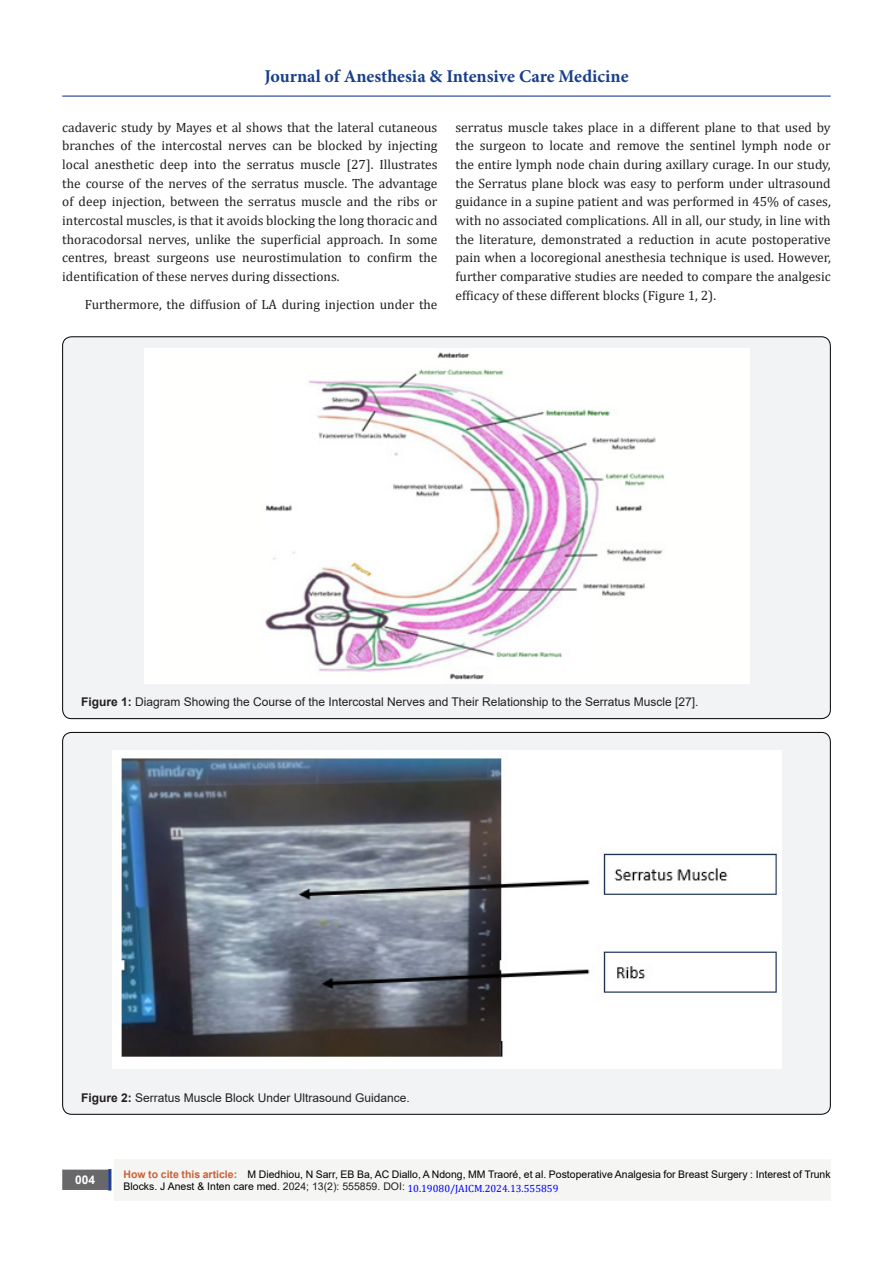
<style>
.page{position:relative;width:893px;height:1263px;background:#fff}
.page>*{position:absolute;margin:0;border:0;box-sizing:border-box;transform-origin:0 0}
.t1{font:700 18px "Minion Pro";color:#183f89}
.t2{font:13.5px/18.8px "Cambria";color:#231f20;text-align:justify}
.t3{font:12px "Arial";color:#231f20}
.t4{font:700 12px "Arial";color:#fff}
.t5{font:10.5px/14.1px "Arial";color:#000}
.s1{font-weight:700}
.s2{font-weight:700;color:#ca6035}
.s3{color:#231f20}
.s4{font-family:"Cambria";color:#00f}
</style>
<div class="page">
<div style="left:115px;top:1160px;width:716px;height:41px;background:#f5f5f4"></div>
<div style="left:63px;top:1170px;width:44px;height:19px;background:#68676a"></div>
<div style="left:62px;top:1169px;width:46px;height:21px;border:2px solid #68676a"></div>
<div style="left:108px;top:1169px;width:3px;height:21px;background:#253f8e;border:2px solid #253f8e"></div>
<hr style="left:62px;top:96px;width:769px;height:1px;background:#253f8e">
<div style="left:63px;top:337px;width:767px;height:382px;background:#f2f3f4;border-radius:9px"></div>
<img style="left:145px;top:348px;width:604px;height:336px">
<div style="left:63px;top:732px;width:767px;height:382px;background:#f2f3f4;border-radius:9px"></div>
<img style="left:112px;top:750px;width:670px;height:318px">
<h1 class="t1" style="left:264px;top:63px;width:366px">Journal of Anesthesia &amp; Intensive Care Medicine</h1>
<p class="t2" style="left:62px;top:117px;width:377px">cadaveric study by Mayes et al shows that the lateral cutaneous branches of the intercostal nerves can be blocked by injecting local anesthetic deep into the serratus muscle [27]. Illustrates the course of the nerves of the serratus muscle. The advantage of deep injection, between the serratus muscle and the ribs or intercostal muscles, is that it avoids blocking the long thoracic and thoracodorsal nerves, unlike the superficial approach. In some centres, breast surgeons use neurostimulation to confirm the identification of these nerves during dissections.</p>
<p class="t2" style="left:85px;top:295px;width:354px">Furthermore, the diffusion of LA during injection under the</p>
<p class="t2" style="left:455px;top:117px;width:377px">serratus muscle takes place in a different plane to that used by the surgeon to locate and remove the sentinel lymph node or the entire lymph node chain during axillary curage. In our study, the Serratus plane block was easy to perform under ultrasound guidance in a supine patient and was performed in 45% of cases, with no associated complications. All in all, our study, in line with the literature, demonstrated a reduction in acute postoperative pain when a locoregional anesthesia technique is used. However, further comparative studies are needed to compare the analgesic efficacy of these different blocks (Figure 1, 2).</p>
<p class="t3" style="left:81px;top:693px;width:619px"><span class="s1">Figure 1:</span> Diagram Showing the Course of the Intercostal Nerves and Their Relationship to the Serratus Muscle [27].</p>
<p class="t3" style="left:81px;top:1089px;width:330px"><span class="s1">Figure 2:</span> Serratus Muscle Block Under Ultrasound Guidance.</p>
<p class="t4" style="left:75px;top:1171px;width:22px">004</p>
<p class="t5" style="left:124px;top:1167px;width:709px"><span class="s2">How to cite this article:</span> M Diedhiou, N Sarr, EB Ba, AC Diallo, A Ndong, MM Traoré, et al. Postoperative Analgesia for Breast Surgery : Interest of Trunk<br>Blocks. J Anest &amp; Inten care med<span class="s3">. 2024; 13(2): 555859. DOI:</span> <span class="s4">10.19080/JAICM.2024.13.555859</span></p>
</div>
